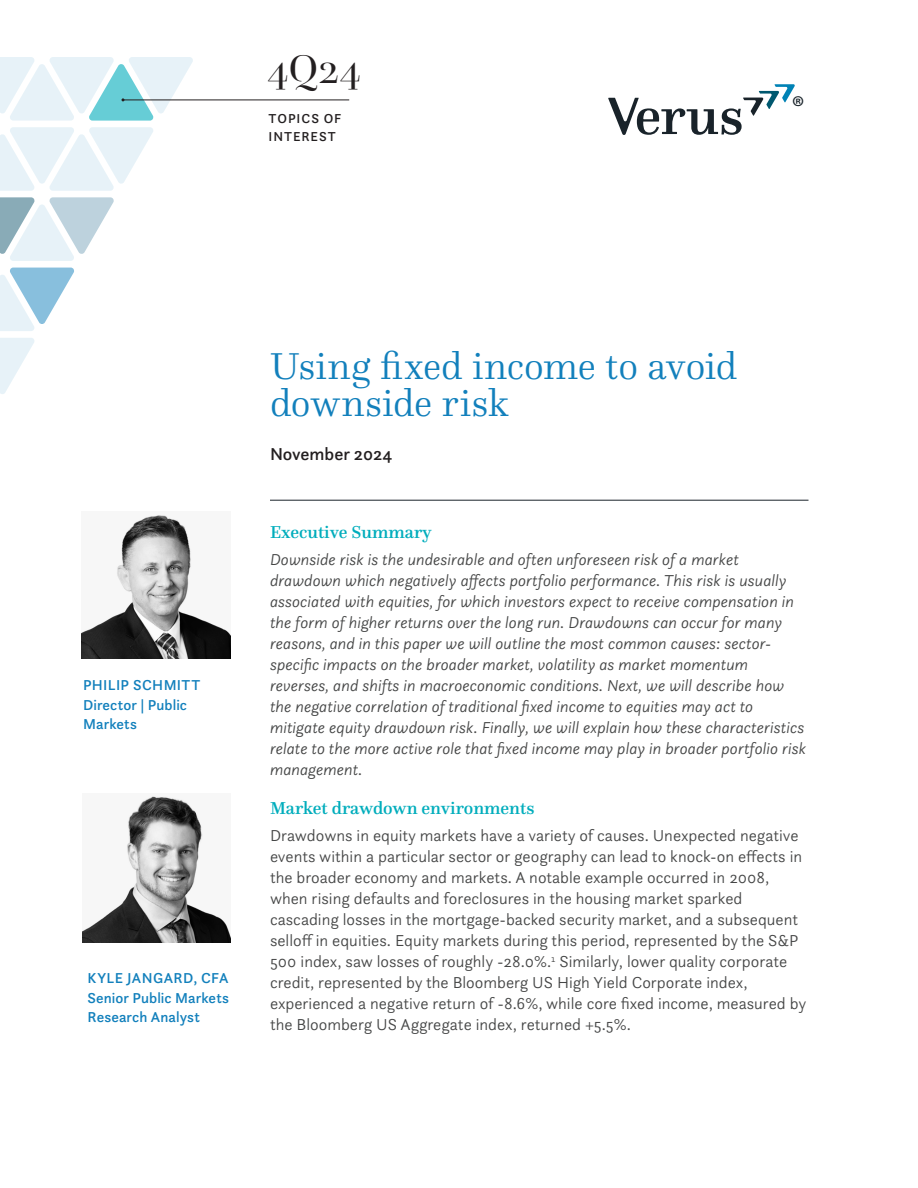
<style>
.page{position:relative;width:918px;height:1188px;background:#fff}
.page>*{position:absolute;margin:0;border:0;box-sizing:border-box;transform-origin:0 0}
.Head{font:42px "Questa Grande";color:#231f20}
.Headline{font:300 39px/37.5px "Questa";letter-spacing:-.005em;color:#1280bc}
.t1{font:30.45px "Myriad Pro";color:#19232a}
.Normal_italic{font:500 18px "Questa";color:#00adbc}
.Subhead{font:500 18px "Questa";color:#00adbc}
.Headline-2{font:500 18px "Questa Sans";color:#231f20}
.Normal_italic-2{font:italic 300 16.5px/21px "Questa Sans";color:#454646}
.Normal_text{font:300 16.5px/21px "Questa Sans";color:#454646}
.Head-2{font:500 15px/19.5px "Questa Sans";letter-spacing:.01em;color:#1280bc}
.t2{font:500 13.5px/18px "Questa Sans";letter-spacing:.07em;color:#231f20}
</style>
<div class="page">
<svg style="left:0;top:127px;width:153px;height:64px"></svg>
<svg style="left:0;top:268px;width:74px;height:63px"></svg>
<svg style="left:0;top:197px;width:114px;height:64px"></svg>
<svg style="left:0;top:338px;width:34px;height:56px"></svg>
<svg style="left:608px;top:84px;width:187px;height:51px"></svg>
<hr style="left:270px;top:500px;width:538px;height:1px;background:#1a232a">
<hr style="left:123px;top:100px;width:226px;height:1px;background:#231f20">
<svg style="left:0;top:57px;width:194px;height:64px"></svg>
<img style="left:82px;top:515px;width:148px;height:144px">
<img style="left:82px;top:796px;width:149px;height:146px">
<p class="Head" style="left:267px;top:44px;width:96px">4Q24</p>
<p class="t2" style="left:269px;top:109px;width:74px">TOPICS OF<br>INTEREST</p>
<h3 class="t1" style="left:792px;top:88px;width:14px">®</h3>
<p class="Head-2" style="left:83px;top:675px;width:119px">PHILIP SCHMITT<br>Director | Public<br>Markets</p>
<p class="Head-2" style="left:87px;top:968px;width:143px;text-align:justify">KYLE JANGARD, CFA Senior Public Markets Research Analyst</p>
<p class="Headline" style="left:270px;top:346px;width:469px">Using fixed income to avoid downside risk</p>
<p class="Headline-2" style="left:270px;top:443px;width:124px">November 2024</p>
<p class="Subhead" style="left:270px;top:520px;width:163px">Executive Summary</p>
<p class="Normal_italic-2" style="left:270px;top:549px;width:538px">Downside risk is the undesirable and often unforeseen risk of a market drawdown which negatively affects portfolio performance. This risk is usually associated with equities, for which investors expect to receive compensation in the form of higher returns over the long run. Drawdowns can occur for many reasons, and in this paper we will outline the most common causes: sector&shy;specific impacts on the broader market, volatility as market momentum reverses, and shifts in macroeconomic conditions. Next, we will describe how the negative correlation of traditional fixed income to equities may act to mitigate equity drawdown risk. Finally, we will explain how these characteristics relate to the more active role that fixed income may play in broader portfolio risk management.</p>
<p class="Normal_italic" style="left:270px;top:796px;width:266px">Market drawdown environments</p>
<p class="Normal_text" style="left:270px;top:825px;width:538px">Drawdowns in equity markets have a variety of causes. Unexpected negative events within a particular sector or geography can lead to knock-on effects in the broader economy and markets. A notable example occurred in 2008, when rising defaults and foreclosures in the housing market sparked cascading losses in the mortgage-backed security market, and a subsequent selloff in equities. Equity markets during this period, represented by the S&amp;P 500 index, saw losses of roughly -28.0%.<sup>1</sup> Similarly, lower quality corporate credit, represented by the Bloomberg US High Yield Corporate index, experienced a negative return of -8.6%, while core fixed income, measured by the Bloomberg US Aggregate index, returned +5.5%.</p>
</div>
